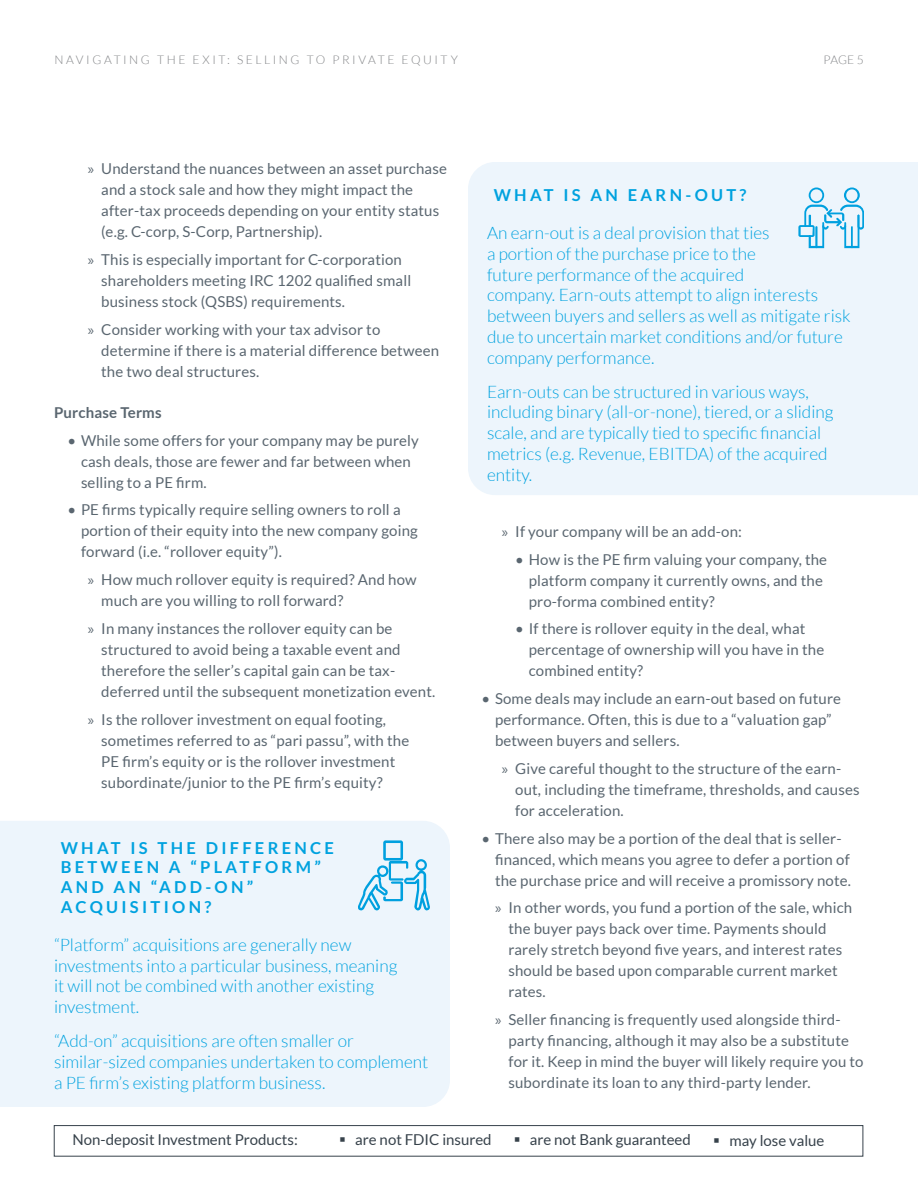
<style>
.page{position:relative;width:918px;height:1188px;background:#fff}
.page>*{position:absolute;margin:0;border:0;box-sizing:border-box;transform-origin:0 0}
.Call_Out_Cyan_18{font:300 17.25px/20.7px "Lato";color:#00a2df}
.Callout_Header_Bold{font:700 16.5px/19.8px "Lato";letter-spacing:.2em;color:#00a2df}
.t1{font:15px/21px "Lato";letter-spacing:.01em;color:#5a6670}
.t2{font:15px "Lato";color:#37424b}
.Body_Copy_10_Grey{font:700 15px "Lato";letter-spacing:.01em;color:#5a6670}
.Body{font:300 12px "Lato";letter-spacing:.21em;color:#808285}
.s1{font-family:"Myriad Pro"}
</style>
<div class="page">
<div style="left:54px;top:1125px;width:809px;height:31px;border:1px solid #37424b"></div>
<div style="left:468px;top:162px;width:450px;height:333px;background:#edf5fc"></div>
<svg style="left:798px;top:187px;width:66px;height:61px;background:#b6e1f5"></svg>
<div style="left:0;top:821px;width:450px;height:286px;background:#edf5fc"></div>
<svg style="left:358px;top:840px;width:72px;height:70px;background:#b5e1f5"></svg>
<p class="Body" style="left:54px;top:53px;width:405px">NAVIGATING THE EXIT: SELLING TO PRIVATE EQUITY</p>
<p class="Body" style="left:824px;top:53px;width:42px">PAGE 5</p>
<p class="t1" style="left:101px;top:158px;width:347px;text-indent:-14px"><span class="s1">»</span> Understand the nuances between an asset purchase and a stock sale and how they might impact the after-tax proceeds depending on your entity status (e.g. C-corp, S-Corp, Partnership).</p>
<p class="t1" style="left:101px;top:249px;width:311px;text-indent:-14px"><span class="s1">»</span> This is especially important for C-corporation shareholders meeting IRC 1202 qualified small business stock (QSBS) requirements.</p>
<p class="t1" style="left:101px;top:319px;width:339px;text-indent:-14px"><span class="s1">»</span> Consider working with your tax advisor to determine if there is a material difference between the two deal structures.</p>
<p class="Body_Copy_10_Grey" style="left:54px;top:404px;width:109px">Purchase Terms</p>
<p class="t1" style="left:81px;top:430px;width:339px;text-indent:-14px">• While some offers for your company may be purely cash deals, those are fewer and far between when selling to a PE firm.</p>
<p class="t1" style="left:81px;top:499px;width:338px;text-indent:-14px">• PE firms typically require selling owners to roll a portion of their equity into the new company going forward (i.e. “rollover equity”).</p>
<p class="t1" style="left:101px;top:569px;width:317px;text-indent:-14px"><span class="s1">»</span> How much rollover equity is required? And how much are you willing to roll forward?</p>
<p class="t1" style="left:101px;top:618px;width:336px;text-indent:-14px"><span class="s1">»</span> In many instances the rollover equity can be structured to avoid being a taxable event and therefore the seller’s capital gain can be tax&shy;deferred until the subsequent monetization event.</p>
<p class="t1" style="left:101px;top:709px;width:309px;text-indent:-14px"><span class="s1">»</span> Is the rollover investment on equal footing, sometimes referred to as “pari passu”, with the PE firm’s equity or is the rollover investment subordinate/junior to the PE firm’s equity?</p>
<p class="Callout_Header_Bold" style="left:61px;top:837px;width:275px">WHAT IS THE DIFFERENCE<br>BETWEEN A “PLATFORM”<br>AND AN “ADD-ON”<br>ACQUISITION?</p>
<p class="Call_Out_Cyan_18" style="left:54px;top:934px;width:345px">“Platform” acquisitions are generally new investments into a particular business, meaning it will not be combined with another existing investment.</p>
<p class="Call_Out_Cyan_18" style="left:54px;top:1031px;width:302px">“Add-on” acquisitions are often smaller or</p>
<p class="Call_Out_Cyan_18" style="left:54px;top:1051px;width:376px">similar-sized companies undertaken to complement a PE firm’s existing platform business.</p>
<p class="Callout_Header_Bold" style="left:494px;top:185px;width:254px">WHAT IS AN EARN-OUT?</p>
<p class="Call_Out_Cyan_18" style="left:487px;top:223px;width:365px">An earn-out is a deal provision that ties<br>a portion of the purchase price to the<br>future performance of the acquired<br>company. Earn-outs attempt to align interests between buyers and sellers as well as mitigate risk due to uncertain market conditions and/or future company performance.</p>
<p class="Call_Out_Cyan_18" style="left:487px;top:381px;width:348px">Earn-outs can be structured in various ways, including binary (all-or-none), tiered, or a sliding scale, and are typically tied to specific financial metrics (e.g. Revenue, EBITDA) of the acquired entity.</p>
<p class="t1" style="left:502px;top:521px;width:242px"><span class="s1">»</span> If your company will be an add-on:</p>
<p class="t1" style="left:529px;top:549px;width:300px;text-indent:-14px">• How is the PE firm valuing your company, the platform company it currently owns, and the pro-forma combined entity?</p>
<p class="t1" style="left:529px;top:618px;width:297px;text-indent:-14px">• If there is rollover equity in the deal, what percentage of ownership will you have in the combined entity?</p>
<p class="t1" style="left:495px;top:688px;width:348px;text-indent:-14px">• Some deals may include an earn-out based on future performance. Often, this is due to a “valuation gap” between buyers and sellers.</p>
<p class="t1" style="left:515px;top:758px;width:346px;text-indent:-14px"><span class="s1">»</span> Give careful thought to the structure of the earn&shy;out, including the timeframe, thresholds, and causes for acceleration.</p>
<p class="t1" style="left:495px;top:828px;width:358px;text-indent:-14px">• There also may be a portion of the deal that is seller&shy;financed, which means you agree to defer a portion of the purchase price and will receive a promissory note.</p>
<p class="t1" style="left:508px;top:897px;width:345px;text-indent:-14px"><span class="s1">»</span> In other words, you fund a portion of the sale, which the buyer pays back over time. Payments should rarely stretch beyond five years, and interest rates should be based upon comparable current market rates.</p>
<p class="t1" style="left:508px;top:1009px;width:357px;text-indent:-14px"><span class="s1">»</span> Seller financing is frequently used alongside third&shy;party financing, although it may also be a substitute for it. Keep in mind the buyer will likely require you to subordinate its loan to any third-party lender.</p>
<p class="t2" style="left:73px;top:1132px;width:227px">Non-deposit Investment Products:</p>
<p class="t2" style="left:339px;top:1132px;width:154px">▪ are not FDIC insured</p>
<p class="t2" style="left:514px;top:1132px;width:179px">▪ are not Bank guaranteed</p>
<p class="t2" style="left:713px;top:1132px;width:113px">▪ may lose value</p>
</div>
